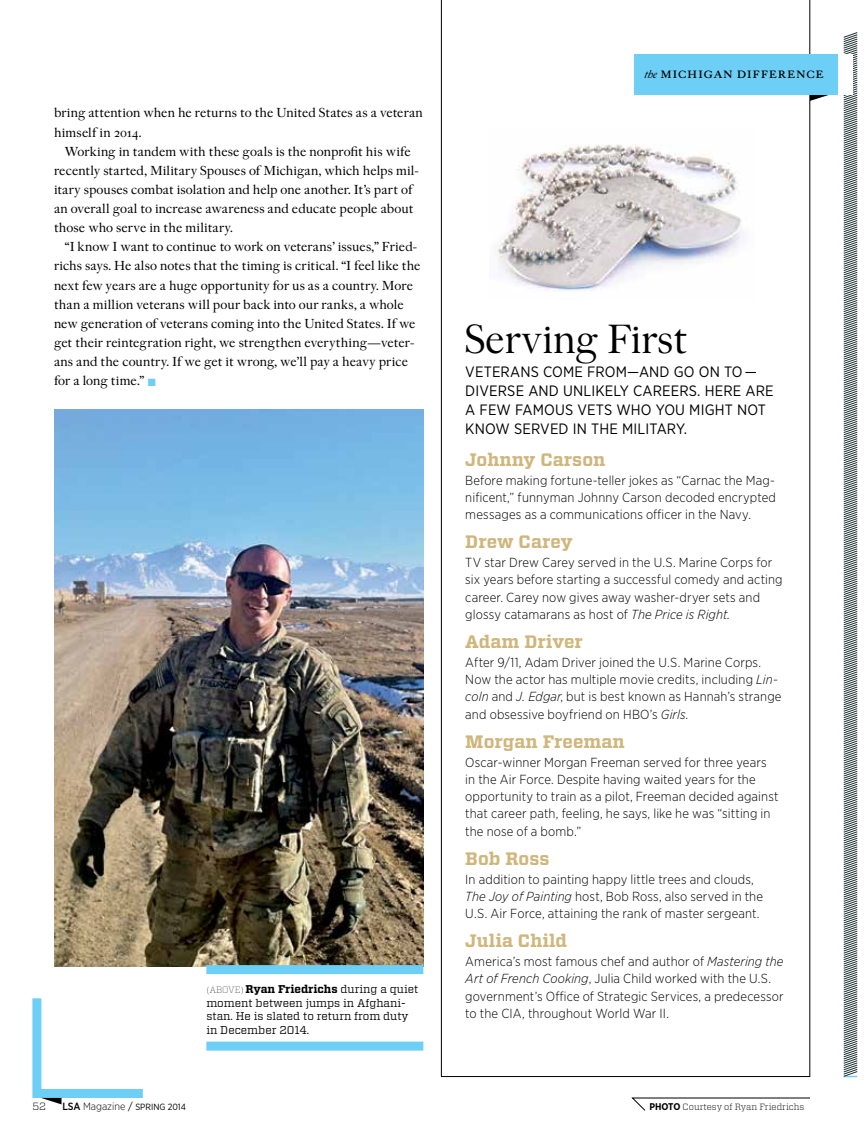
<style>
.page{position:relative;width:864px;height:1134px;background:#fff}
.page>*{position:absolute;margin:0;border:0;box-sizing:border-box;transform-origin:0 0}
.t1{font:39px "Replay Pro Headline";letter-spacing:.005em;color:#000}
.t2{font:700 18px "Vitesse";letter-spacing:.005em;color:#cfb67b}
.t3{font:15px/18.8px "Gotham Narrow";letter-spacing:.01em;color:#000}
.t4{font:500 13.5px "Replay Pro";color:#000}
.t5{font:300 13.2px/17.2px "Gotham Narrow";letter-spacing:.01em;color:#000}
.t6{font:12.6px/19px "Replay Pro";color:#000}
.t7{font:11.25px/13.5px "Vitesse";color:#000}
.t8{font:300 10.5px "Vitesse";color:#000}
.t9{font:300 9px "Vitesse";color:#000}
.t10{font:9px "Gotham Narrow";color:#000}
.s1{color:#6dcff6}
.s2{font-weight:100;font-size:9px}
.s3{font-weight:700}
.s4{font-weight:400;font-style:italic;font-size:10.5px}
.s5{font-style:italic}
.s6{font-weight:500;font-size:10.5px}
.s7{font-weight:300;font-size:10.5px}
.s8{font-size:10.5px}
.s9{font-family:"Gotham Narrow";font-weight:700;font-size:9.75px}
</style>
<div class="page">
<svg style="left:441px;top:0;width:369px;height:1077px"></svg>
<svg style="left:810px;top:94px;width:20px;height:7px"></svg>
<svg style="left:843px;top:32px;width:15px;height:1045px"></svg>
<div style="left:840px;top:54px;width:13px;height:41px;background:#fff"></div>
<div style="left:634px;top:54px;width:204px;height:40px;background:#6dcff6"></div>
<svg style="left:32px;top:998px;width:111px;height:106px"></svg>
<svg style="left:632px;top:1098px;width:178px;height:13px"></svg>
<img style="left:54px;top:409px;width:369px;height:557px">
<img style="left:490px;top:128px;width:264px;height:173px">
<div style="left:206px;top:965px;width:217px;height:9px;background:#6dcff6"></div>
<div style="left:206px;top:1042px;width:217px;height:9px;background:#6dcff6"></div>
<p class="t6" style="left:54px;top:104px;width:370px">bring attention when he returns to the United States as a veteran himself in 2014.</p>
<p class="t6" style="left:54px;top:142px;width:366px;text-indent:11px">Working in tandem with these goals is the nonprofit his wife recently started, Military Spouses of Michigan, which helps mil&shy;itary spouses combat isolation and help one another. It’s part of an overall goal to increase awareness and educate people about those who serve in the military.</p>
<p class="t6" style="left:54px;top:238px;width:368px;text-indent:11px">“I know I want to continue to work on veterans’ issues,” Fried&shy;richs says. He also notes that the timing is critical. “I feel like the next few years are a huge opportunity for us as a country. More than a million veterans will pour back into our ranks, a whole new generation of veterans coming into the United States. If we get their reintegration right, we strengthen everything—veter&shy;ans and the country. If we get it wrong, we’ll pay a heavy price for a long time.” <span class="s1">■</span></p>
<p class="t7" style="left:206px;top:982px;width:213px"><span class="s2">(ABOVE)</span> <span class="s3">Ryan Friedrichs</span> during a quiet moment between jumps in Afghani&shy;stan. He is slated to return from duty in December 2014.</p>
<p class="t4" style="left:645px;top:65px;width:181px"><span class="s4">the</span> michigan difference</p>
<h1 class="t1" style="left:465px;top:317px;width:224px">Serving First</h1>
<p class="t3" style="left:465px;top:362px;width:310px">VETERANS COME FROM—AND GO ON TO — DIVERSE AND UNLIKELY CAREERS. HERE ARE A FEW FAMOUS VETS WHO YOU MIGHT NOT KNOW SERVED IN THE MILITARY.</p>
<h2 class="t2" style="left:465px;top:448px;width:142px">Johnny Carson</h2>
<p class="t5" style="left:465px;top:471px;width:312px;text-align:justify">Before making fortune-teller jokes as “Carnac the Mag&shy;nificent,” funnyman Johnny Carson decoded encrypted messages as a communications officer in the Navy.</p>
<h2 class="t2" style="left:465px;top:530px;width:109px">Drew Carey</h2>
<p class="t5" style="left:465px;top:554px;width:319px">TV star Drew Carey served in the U.S. Marine Corps for six years before starting a successful comedy and acting career. Carey now gives away washer-dryer sets and glossy catamarans as host of <span class="s5">The Price is Right.</span></p>
<h2 class="t2" style="left:465px;top:630px;width:119px">Adam Driver</h2>
<p class="t5" style="left:465px;top:653px;width:318px">After 9/11, Adam Driver joined the U.S. Marine Corps.<br>Now the actor has multiple movie credits, including <span class="s5">Lin&shy;coln</span> and <span class="s5">J. Edgar</span>, but is best known as Hannah’s strange and obsessive boyfriend on HBO’s <span class="s5">Girls.</span></p>
<h2 class="t2" style="left:465px;top:730px;width:161px">Morgan Freeman</h2>
<p class="t5" style="left:465px;top:753px;width:315px">Oscar-winner Morgan Freeman served for three years in the Air Force. Despite having waited years for the opportunity to train as a pilot, Freeman decided against that career path, feeling, he says, like he was “sitting in the nose of a bomb.”</p>
<h2 class="t2" style="left:465px;top:847px;width:86px">Bob Ross</h2>
<p class="t5" style="left:465px;top:870px;width:299px">In addition to painting happy little trees and clouds,<br><span class="s5">The Joy of Painting</span> host, Bob Ross, also served in the<br>U.S. Air Force, attaining the rank of master sergeant.</p>
<h2 class="t2" style="left:465px;top:929px;width:103px">Julia Child</h2>
<p class="t5" style="left:465px;top:953px;width:320px">America’s most famous chef and author of <span class="s5">Mastering the Art of French Cooking</span>, Julia Child worked with the U.S. government’s Office of Strategic Services, a predecessor to the CIA, throughout World War II.</p>
<p class="t8" style="left:32px;top:1099px;width:15px">52</p>
<p class="t10" style="left:62px;top:1102px;width:125px"><span class="s6">LSA</span> <span class="s7">Magazine</span> <span class="s8">/</span> SPRING 2014</p>
<p class="t9" style="left:649px;top:1101px;width:157px"><span class="s9">PHOTO</span> Courtesy of Ryan Friedrichs</p>
</div>
